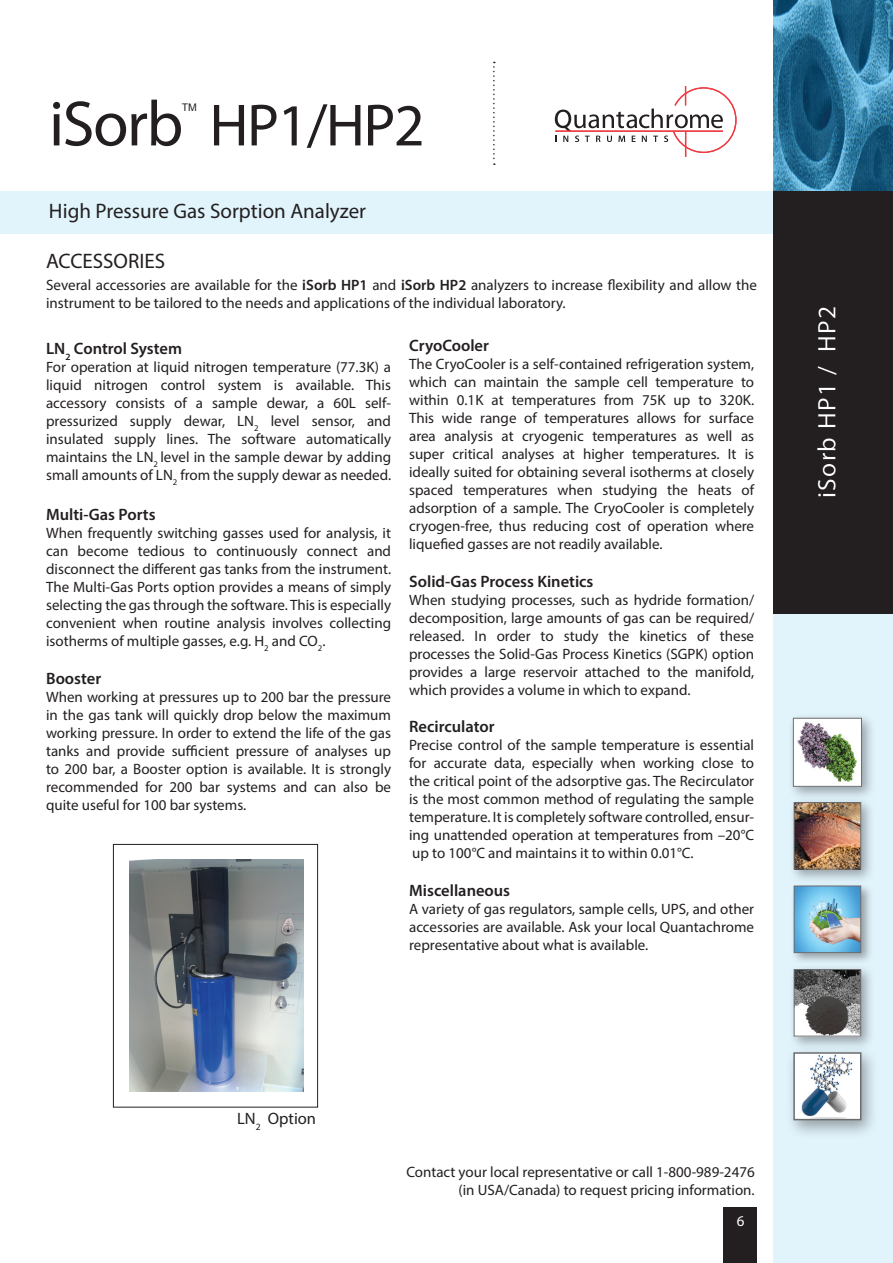
<style>
.page{position:relative;width:893px;height:1263px;background:#fff}
.page>*{position:absolute;margin:0;border:0;box-sizing:border-box;transform-origin:0 0}
.t1{font:60px "Myriad Pro";letter-spacing:-.025em;color:#231f20}
.t2{font:25.5px "Myriad Pro";letter-spacing:.05em;color:#fff}
.t3{font:21px "Myriad Pro";color:#231f20}
.t4{font:600 16.5px "Myriad Pro";color:#231f20}
.t5{font:16.5px "Myriad Pro";color:#231f20}
.t6{font:15px/18px "Myriad Pro";color:#231f20;text-align:justify}
.t7{font:15px "Myriad Pro";color:#fff}
.t8{font:10.5px "Arial";color:#231f20}
.s1{font-size:64.5px}
.s2{font-weight:600}
</style>
<div class="page">
<div style="left:774px;top:0;width:119px;height:1263px;background:#e1f4fc"></div>
<img style="left:774px;top:0;width:119px;height:191px">
<div style="left:0;top:191px;width:893px;height:43px;background:#e1f4fc"></div>
<div style="left:784px;top:1045px;width:95px;height:94px;background:#231f20;opacity:.4"></div>
<img style="left:796px;top:1055px;width:62px;height:62px">
<div style="left:793px;top:1052px;width:68px;height:68px;border:2px solid #6c6d70"></div>
<div style="left:790px;top:882px;width:84px;height:83px;background:#231f20;opacity:.4"></div>
<img style="left:796px;top:888px;width:63px;height:63px">
<div style="left:794px;top:886px;width:67px;height:67px;border:1px solid #6c6d70"></div>
<div style="left:788px;top:796px;width:88px;height:88px;background:#231f20;opacity:.4"></div>
<img style="left:796px;top:804px;width:63px;height:63px">
<div style="left:794px;top:802px;width:67px;height:67px;border:1px solid #6c6d70"></div>
<div style="left:788px;top:963px;width:88px;height:88px;background:#231f20;opacity:.4"></div>
<img style="left:796px;top:971px;width:63px;height:63px">
<div style="left:794px;top:969px;width:67px;height:67px;border:1px solid #6c6d70"></div>
<div style="left:787px;top:712px;width:89px;height:89px;background:#231f20;opacity:.4"></div>
<img style="left:795px;top:720px;width:65px;height:65px">
<div style="left:793px;top:718px;width:69px;height:69px;border:1px solid #6c6d70"></div>
<div style="left:774px;top:191px;width:119px;height:423px;background:#231f20"></div>
<svg style="left:493px;top:62px;width:2px;height:103px"></svg>
<svg style="left:555px;top:86px;width:182px;height:71px"></svg>
<div style="left:723px;top:1208px;width:33px;height:55px;background:#231f20"></div>
<img style="left:130px;top:859px;width:174px;height:232px">
<div style="left:113px;top:844px;width:205px;height:263px;border:1px solid #231f20"></div>
<h1 class="t1" style="left:49px;top:88px;width:377px"><span class="s1">iSorb</span> HP1/HP2</h1>
<p class="t8" style="left:182px;top:100px;width:17px">TM</p>
<h3 class="t3" style="left:49px;top:198px;width:319px">High Pressure Gas Sorption Analyzer</h3>
<h3 class="t3" style="left:46px;top:248px;width:120px">ACCESSORIES</h3>
<p class="t6" style="left:46px;top:276px;width:712px">Several accessories are available for the <span class="s2">iSorb HP1</span> and <span class="s2">iSorb HP2</span> analyzers to increase flexibility and allow the instrument to be tailored to the needs and applications of the individual laboratory.</p>
<p class="t4" style="left:46px;top:338px;width:137px">LN<sub>2</sub> Control System</p>
<p class="t6" style="left:46px;top:358px;width:347px">For operation at liquid nitrogen temperature (77.3K) a liquid nitrogen control system is available. This accessory consists of a sample dewar, a 60L self&shy;pressurized supply dewar, LN<sub>2</sub> level sensor, and insulated supply lines. The software automatically maintains the LN<sub>2</sub> level in the sample dewar by adding small amounts of LN<sub>2</sub> from the supply dewar as needed.</p>
<p class="t4" style="left:46px;top:504px;width:111px">Multi-Gas Ports</p>
<p class="t6" style="left:46px;top:523px;width:347px">When frequently switching gasses used for analysis, it can become tedious to continuously connect and disconnect the different gas tanks from the instrument.<br>The Multi-Gas Ports option provides a means of simply selecting the gas through the software. This is especially convenient when routine analysis involves collecting isotherms of multiple gasses, e.g. H<sub>2</sub> and CO<sub>2</sub>.</p>
<p class="t4" style="left:46px;top:668px;width:57px">Booster</p>
<p class="t6" style="left:46px;top:687px;width:347px">When working at pressures up to 200 bar the pressure in the gas tank will quickly drop below the maximum working pressure. In order to extend the life of the gas tanks and provide sufficient pressure of analyses up to 200 bar, a Booster option is available. It is strongly recommended for 200 bar systems and can also be quite useful for 100 bar systems.</p>
<p class="t4" style="left:409px;top:335px;width:81px">CryoCooler</p>
<p class="t6" style="left:409px;top:355px;width:347px">The CryoCooler is a self-contained refrigeration system, which can maintain the sample cell temperature to within 0.1K at temperatures from 75K up to 320K.<br>This wide range of temperatures allows for surface area analysis at cryogenic temperatures as well as super critical analyses at higher temperatures. It is ideally suited for obtaining several isotherms at closely spaced temperatures when studying the heats of adsorption of a sample. The CryoCooler is completely cryogen-free, thus reducing cost of operation where liquefied gasses are not readily available.</p>
<p class="t4" style="left:409px;top:571px;width:186px">Solid-Gas Process Kinetics</p>
<p class="t6" style="left:409px;top:590px;width:347px">When studying processes, such as hydride formation/ decomposition, large amounts of gas can be required/ released. In order to study the kinetics of these processes the Solid-Gas Process Kinetics (SGPK) option provides a large reservoir attached to the manifold, which provides a volume in which to expand.</p>
<p class="t4" style="left:409px;top:716px;width:87px">Recirculator</p>
<p class="t6" style="left:409px;top:736px;width:347px">Precise control of the sample temperature is essential for accurate data, especially when working close to the critical point of the adsorptive gas. The Recirculator is the most common method of regulating the sample temperature. It is completely software controlled, ensur&shy;ing unattended operation at temperatures from –20°C up to 100°C and maintains it to within 0.01°C.</p>
<p class="t4" style="left:409px;top:880px;width:103px">Miscellaneous</p>
<p class="t6" style="left:409px;top:900px;width:347px">A variety of gas regulators, sample cells, UPS, and other accessories are available. Ask your local Quantachrome representative about what is available.</p>
<h2 class="t2" style="left:811px;top:498px;width:193px;rotate:-90deg">iSorb HP1 / HP2</h2>
<p class="t5" style="left:237px;top:1108px;width:80px">LN<sub>2</sub> Option</p>
<p class="t6" style="left:406px;top:1162px;width:350px;text-align:right">Contact your local representative or call 1-800-989-2476 (in USA/Canada) to request pricing information.</p>
<p class="t7" style="left:737px;top:1212px;width:9px">6</p>
</div>
